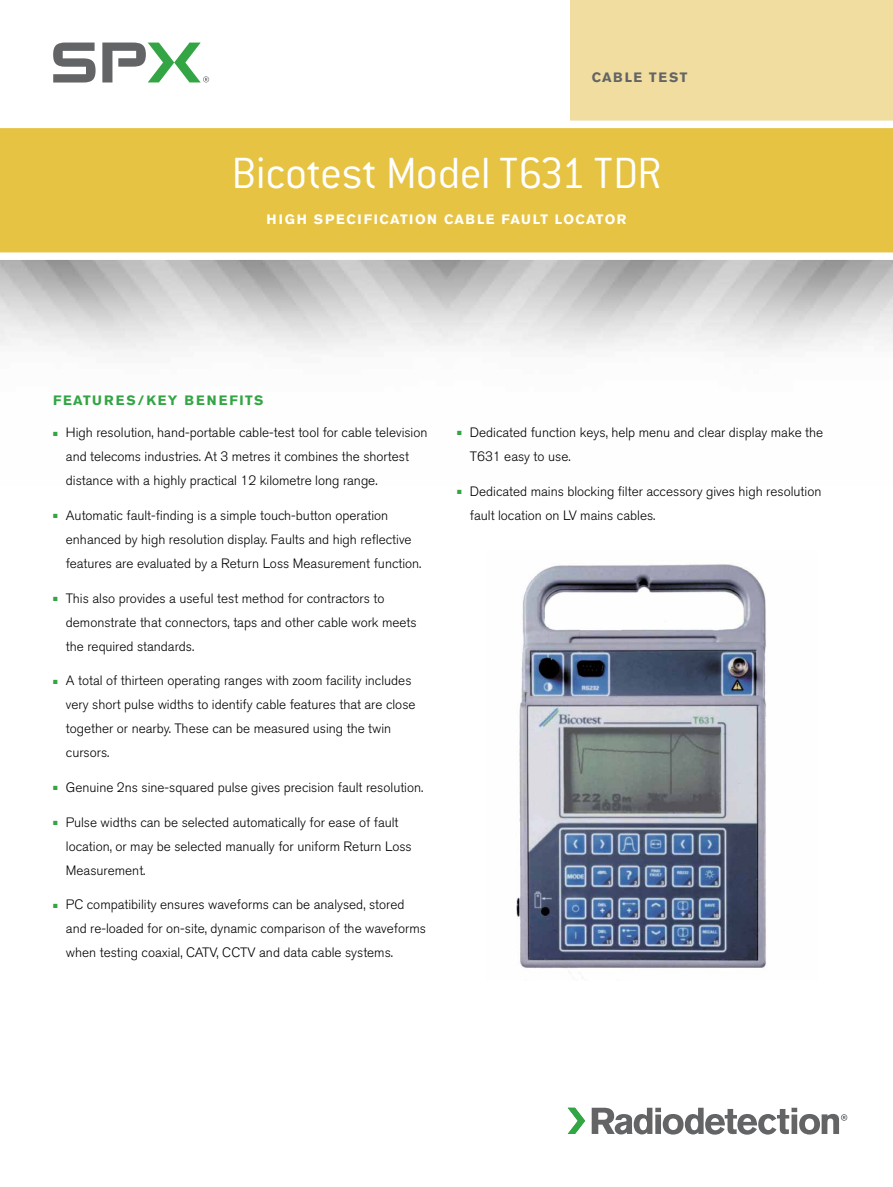
<style>
.page{position:relative;width:893px;height:1187px;background:#fff}
.page>*{position:absolute;margin:0;border:0;box-sizing:border-box;transform-origin:0 0}
.t1{font:300 48px "Conduit ITC Std";letter-spacing:-.01em;color:#fff}
.t2{font:300 13.5px/24px "Akzidenz Grotesk BE";color:#000}
.t3{font:700 13.5px "Akzidenz Grotesk BE";letter-spacing:.12em;color:#33a544}
.t4{font:700 13.5px "Akzidenz Grotesk BE";letter-spacing:.11em;color:#fff}
.t5{font:700 13.5px "Akzidenz Grotesk BE";letter-spacing:.09em;color:#fff}
.t6{font:700 13.5px "Akzidenz Grotesk BE";color:#636466}
.s1{color:#33a544}
</style>
<div class="page">
<svg style="left:102px;top:43px;width:107px;height:39px"></svg>
<svg style="left:53px;top:43px;width:43px;height:39px"></svg>
<svg style="left:568px;top:1107px;width:17px;height:26px"></svg>
<svg style="left:592px;top:1107px;width:255px;height:27px"></svg>
<div style="left:570px;top:0;width:323px;height:128px;background:#f1dd9f"></div>
<div style="left:0;top:123px;width:893px;height:133px;background:#e6c342"></div>
<div style="left:0;top:121px;width:893px;height:7px;background:#fff"></div>
<div style="left:0;top:252px;width:893px;height:8px;background:#fff"></div>
<img style="left:516px;top:564px;width:250px;height:410px">
<p class="t6" style="left:592px;top:69px;width:12px">CAB</p>
<p class="t6" style="left:625px;top:69px;width:44px">LE TEST</p>
<h1 class="t1" style="left:231px;top:144px;width:431px">Bicotest Model T631 TDR</h1>
<p class="t4" style="left:266px;top:211px;width:132px">HIGH SPECIFICATI</p>
<p class="t4" style="left:415px;top:211px;width:40px">ON CAB</p>
<p class="t5" style="left:477px;top:211px;width:150px">LE FAU LT LOCATOR</p>
<p class="t3" style="left:53px;top:392px;width:212px">FEATURES/KEY BENEFITS</p>
<p class="t2" style="left:66px;top:421px;width:363px;text-indent:-13px"><span class="s1">■</span> High resolution, hand-portable cable-test tool for cable television and telecoms industries. At 3 metres it combines the shortest distance with a highly practical 12 kilometre long range.</p>
<p class="t2" style="left:66px;top:503px;width:357px;text-indent:-13px"><span class="s1">■</span> Automatic fault-finding is a simple touch-button operation enhanced by high resolution display. Faults and high reflective features are evaluated by a Return Loss Measurement function.</p>
<p class="t2" style="left:66px;top:586px;width:352px;text-indent:-13px"><span class="s1">■</span> This also provides a useful test method for contractors to demonstrate that connectors, taps and other cable work meets the required standards.</p>
<p class="t2" style="left:66px;top:668px;width:351px;text-indent:-13px"><span class="s1">■</span> A total of thirteen operating ranges with zoom facility includes very short pulse widths to identify cable features that are close together or nearby. These can be measured using the twin cursors.</p>
<p class="t2" style="left:53px;top:775px;width:372px"><span class="s1">■</span> Genuine 2ns sine-squared pulse gives precision fault resolution.</p>
<p class="t2" style="left:66px;top:810px;width:347px;text-indent:-13px"><span class="s1">■</span> Pulse widths can be selected automatically for ease of fault location, or may be selected manually for uniform Return Loss<br>Measurement.</p>
<p class="t2" style="left:66px;top:892px;width:362px;text-indent:-13px"><span class="s1">■</span> PC compatibility ensures waveforms can be analysed, stored and re-loaded for on-site, dynamic comparison of the waveforms when testing coaxial, CATV, CCTV and data cable systems.</p>
<p class="t2" style="left:470px;top:420px;width:355px;text-indent:-13px"><span class="s1">■</span> Dedicated function keys, help menu and clear display make the<br>T631 easy to use.</p>
<p class="t2" style="left:470px;top:479px;width:353px;text-indent:-13px"><span class="s1">■</span> Dedicated mains blocking filter accessory gives high resolution fault location on LV mains cables.</p>
</div>
